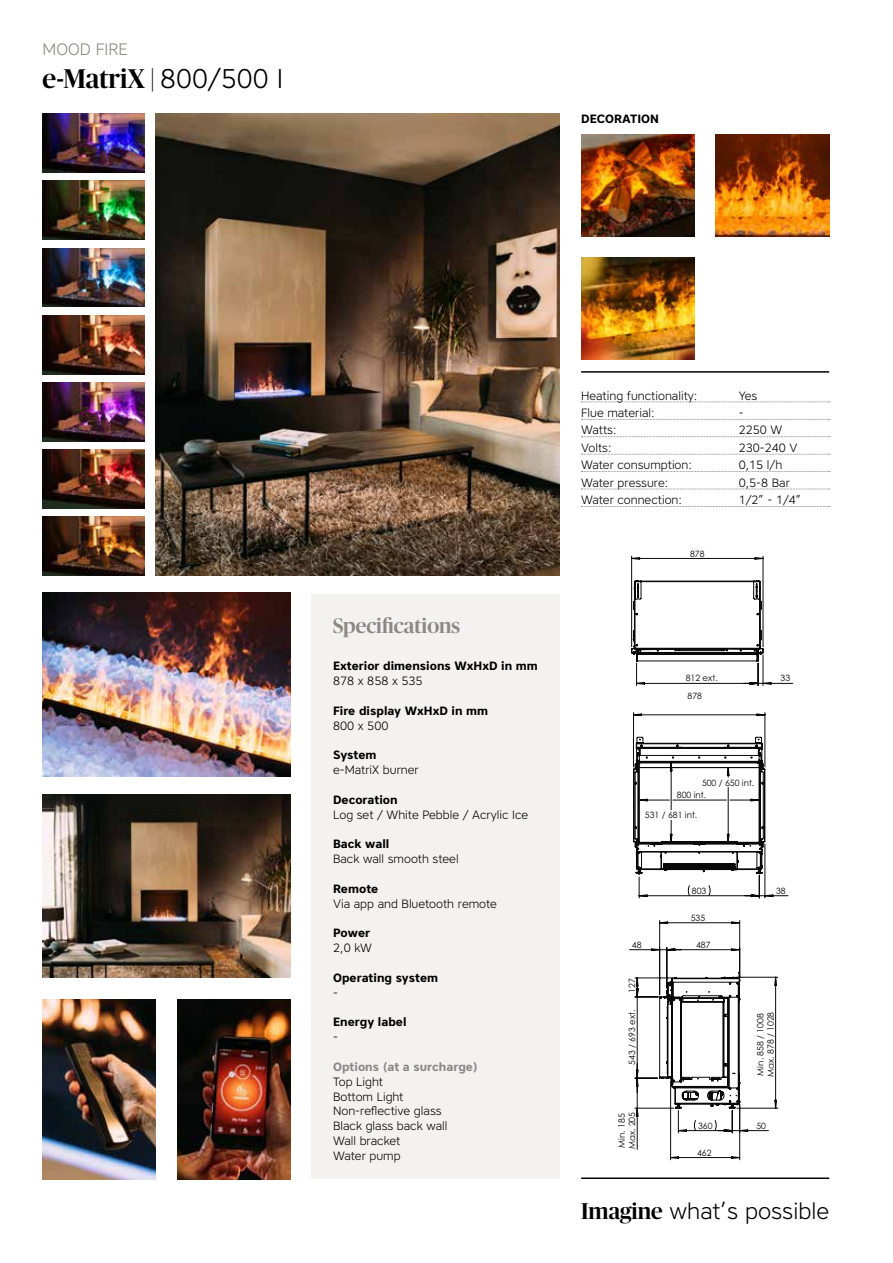
<style>
.page{position:relative;width:893px;height:1263px;background:#fff}
.page>*{position:absolute;margin:0;border:0;box-sizing:border-box;transform-origin:0 0}
.t1{font:500 27px "Publico Banner";color:#000}
.t2{font:300 22.8px "Core Sans A35";color:#000}
.t3{font:500 21px "Publico Banner";color:#8b8883}
.t4{font:300 16.5px "Core Sans A35";color:#8b8883}
.t5{font:300 12px/14.9px "Core Sans A35";color:#000}
.t6{font:700 12px "Core Sans A65";color:#000}
.t7{font:700 12px "Core Sans A65";color:#8b8883}
.t8{font:8.7px/10.4px "Century Gothic";color:#090909}
.s1{font-family:"Core Sans A35";font-weight:300}
.s2{font-family:"Publico Banner";font-weight:500}
</style>
<div class="page">
<hr style="left:581px;top:371px;width:248px;height:2px;background:#000">
<div style="left:312px;top:594px;width:248px;height:585px;background:#f3f2f1"></div>
<img style="left:43px;top:593px;width:248px;height:184px">
<img style="left:43px;top:794px;width:248px;height:184px">
<img style="left:581px;top:135px;width:113px;height:101px">
<img style="left:716px;top:135px;width:113px;height:101px">
<img style="left:581px;top:258px;width:113px;height:101px">
<svg style="left:581px;top:402px;width:249px;height:1px"></svg>
<svg style="left:581px;top:419px;width:249px;height:1px"></svg>
<svg style="left:581px;top:436px;width:249px;height:1px"></svg>
<svg style="left:581px;top:454px;width:249px;height:1px"></svg>
<svg style="left:581px;top:471px;width:249px;height:1px"></svg>
<svg style="left:581px;top:489px;width:249px;height:1px"></svg>
<svg style="left:581px;top:506px;width:249px;height:1px"></svg>
<svg style="left:631px;top:556px;width:162px;height:130px"></svg>
<svg style="left:633px;top:712px;width:155px;height:186px"></svg>
<svg style="left:629px;top:920px;width:149px;height:240px"></svg>
<img style="left:43px;top:999px;width:113px;height:180px">
<img style="left:178px;top:999px;width:113px;height:180px">
<img style="left:156px;top:114px;width:404px;height:461px">
<img style="left:43px;top:114px;width:102px;height:59px">
<img style="left:43px;top:248px;width:102px;height:59px">
<img style="left:43px;top:382px;width:102px;height:59px">
<img style="left:43px;top:181px;width:102px;height:59px">
<img style="left:43px;top:315px;width:102px;height:59px">
<img style="left:43px;top:449px;width:102px;height:59px">
<img style="left:43px;top:517px;width:102px;height:58px">
<hr style="left:581px;top:1177px;width:248px;height:2px;background:#000">
<h3 class="t4" style="left:43px;top:38px;width:87px">MOOD FIRE</h3>
<h1 class="t1" style="left:43px;top:60px;width:242px">e-MatriX | <span class="s1">800/500 I</span></h1>
<p class="t6" style="left:581px;top:110px;width:79px">DECORATION</p>
<h3 class="t3" style="left:333px;top:611px;width:129px">Specifications</h3>
<p class="t6" style="left:333px;top:658px;width:206px">Exterior dimensions WxHxD in mm</p>
<p class="t5" style="left:333px;top:673px;width:91px">878 x 858 x 535</p>
<p class="t6" style="left:333px;top:703px;width:157px">Fire display WxHxD in mm</p>
<p class="t5" style="left:333px;top:718px;width:57px">800 x 500</p>
<p class="t6" style="left:333px;top:747px;width:45px">System</p>
<p class="t5" style="left:333px;top:762px;width:87px">e-MatriX burner</p>
<p class="t6" style="left:333px;top:792px;width:66px">Decoration</p>
<p class="t5" style="left:333px;top:807px;width:197px">Log set / White Pebble / Acrylic Ice</p>
<p class="t6" style="left:333px;top:836px;width:58px">Back wall</p>
<p class="t5" style="left:333px;top:851px;width:127px">Back wall smooth steel</p>
<p class="t6" style="left:333px;top:881px;width:47px">Remote</p>
<p class="t5" style="left:333px;top:896px;width:165px">Via app and Bluetooth remote</p>
<p class="t6" style="left:333px;top:925px;width:38px">Power</p>
<p class="t5" style="left:333px;top:940px;width:40px">2,0 kW</p>
<p class="t6" style="left:333px;top:970px;width:107px">Operating system</p>
<p class="t5" style="left:333px;top:985px;width:6px">-</p>
<p class="t6" style="left:333px;top:1014px;width:75px">Energy label</p>
<p class="t5" style="left:333px;top:1029px;width:6px">-</p>
<p class="t7" style="left:333px;top:1059px;width:146px">Options (at a surcharge)</p>
<p class="t5" style="left:333px;top:1074px;width:116px">Top Light<br>Bottom Light<br>Non-reflective glass<br>Black glass back wall<br>Wall bracket<br>Water pump</p>
<p class="t5" style="left:581px;top:388px;width:118px">Heating functionality:</p>
<p class="t5" style="left:739px;top:388px;width:20px">Yes</p>
<p class="t5" style="left:581px;top:405px;width:75px">Flue material:</p>
<p class="t5" style="left:739px;top:405px;width:6px">-</p>
<p class="t5" style="left:581px;top:422px;width:37px">Watts:</p>
<p class="t5" style="left:739px;top:422px;width:45px">2250 W</p>
<p class="t5" style="left:581px;top:440px;width:32px">Volts:</p>
<p class="t5" style="left:739px;top:440px;width:60px">230-240 V</p>
<p class="t5" style="left:581px;top:457px;width:112px">Water consumption:</p>
<p class="t5" style="left:739px;top:457px;width:45px">0,15 l/h</p>
<p class="t5" style="left:581px;top:475px;width:89px">Water pressure:</p>
<p class="t5" style="left:739px;top:475px;width:53px">0,5-8 Bar</p>
<p class="t5" style="left:581px;top:492px;width:102px">Water connection:</p>
<p class="t5" style="left:739px;top:492px;width:64px">1/2” - 1/4”</p>
<p class="t8" style="left:690px;top:548px;width:16px">878</p>
<p class="t8" style="left:686px;top:673px;width:34px">812 ext.</p>
<p class="t8" style="left:781px;top:673px;width:11px">33</p>
<p class="t8" style="left:688px;top:690px;width:16px">878</p>
<p class="t8" style="left:677px;top:776px;width:79px;line-height:12.5px;text-indent:25px">500 / 650 int.<br>800 int.</p>
<p class="t8" style="left:645px;top:810px;width:54px">531 / 681 int.</p>
<p class="t8" style="left:692px;top:885px;width:16px">803</p>
<p class="t8" style="left:776px;top:885px;width:11px">38</p>
<p class="t8" style="left:691px;top:912px;width:16px">535</p>
<p class="t8" style="left:632px;top:939px;width:11px">48</p>
<p class="t8" style="left:696px;top:939px;width:16px">487</p>
<p class="t8" style="left:627px;top:993px;width:16px;rotate:-90deg">127</p>
<p class="t8" style="left:627px;top:1065px;width:57px;rotate:-90deg">543 / 693 ext.</p>
<p class="t8" style="left:755px;top:1077px;width:67px;rotate:-90deg">Min. 858 / 1008<br>Max. 878 / 1028</p>
<p class="t8" style="left:616px;top:1149px;width:39px;rotate:-90deg">Min. 185<br>Max. 205</p>
<p class="t8" style="left:698px;top:1120px;width:16px">360</p>
<p class="t8" style="left:756px;top:1120px;width:11px">50</p>
<p class="t8" style="left:697px;top:1147px;width:16px">462</p>
<h2 class="t2" style="left:581px;top:1196px;width:250px"><span class="s2">Imagine</span> what’s possible</h2>
</div>
